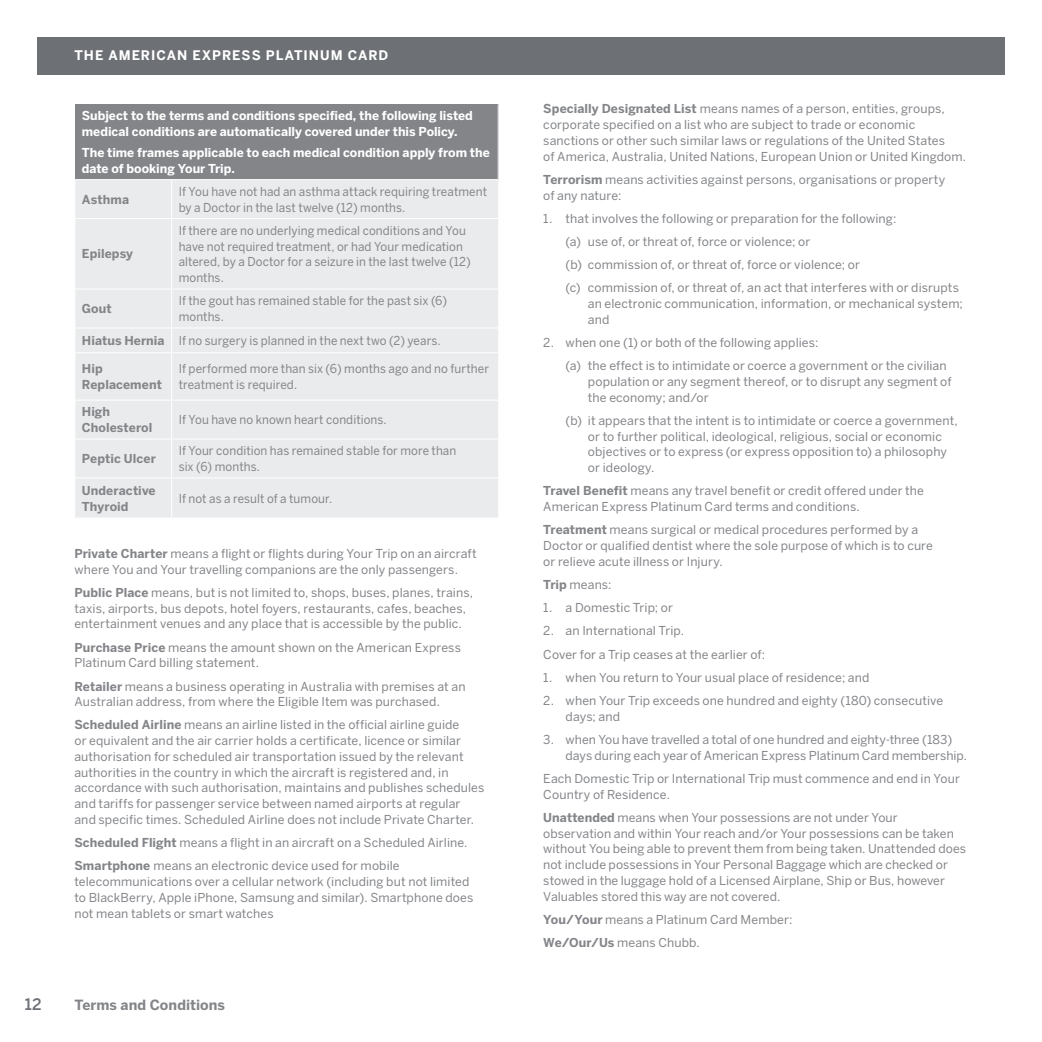
<style>
.page{position:relative;width:1042px;height:1042px;background:#fff}
.page>*{position:absolute;margin:0;border:0;box-sizing:border-box;transform-origin:0 0}
.t1{font:500 15.75px "Benton Sans";color:#6d7075}
.t2{font:700 14px "Benton Sans";letter-spacing:.005em;color:#838589}
.t3{font:700 13.12px "Benton Sans";letter-spacing:.075em;color:#fff}
.t4{font:12.25px/15.8px "Benton Sans";letter-spacing:.005em;color:#838589}
.t5{font:12.25px/15.8px "Benton Sans";letter-spacing:.005em;color:#838589;scale:.95 1}
.t6{font:700 12.25px/15.8px "Benton Sans";letter-spacing:-.005em;color:#fff}
.t7{font:700 12.25px/15.8px "Benton Sans";letter-spacing:.005em;color:#838589}
.s1{font-weight:700}
</style>
<div class="page">
<div style="left:37px;top:37px;width:968px;height:37px;background:#6d7075"></div>
<div style="left:75px;top:104px;width:423px;height:76px;background:#838589"></div>
<div style="left:75px;top:180px;width:423px;height:338px;background:#e9ebec"></div>
<hr style="left:74px;top:179px;width:425px;height:1px;background:#fff">
<hr style="left:74px;top:218px;width:424px;height:1px;background:#fff">
<hr style="left:74px;top:289px;width:424px;height:1px;background:#fff">
<hr style="left:74px;top:327px;width:424px;height:1px;background:#fff">
<hr style="left:74px;top:352px;width:98px;height:1px;background:#fff">
<hr style="left:74px;top:400px;width:98px;height:1px;background:#fff">
<hr style="left:74px;top:438px;width:98px;height:1px;background:#fff">
<hr style="left:74px;top:477px;width:98px;height:1px;background:#fff">
<hr style="left:172px;top:352px;width:326px;height:1px;background:#fff">
<hr style="left:172px;top:400px;width:326px;height:1px;background:#fff">
<hr style="left:172px;top:438px;width:326px;height:1px;background:#fff">
<hr style="left:172px;top:477px;width:326px;height:1px;background:#fff">
<hr style="left:171px;top:180px;width:1px;height:38px;background:#fff">
<hr style="left:171px;top:219px;width:1px;height:70px;background:#fff">
<hr style="left:171px;top:289px;width:1px;height:38px;background:#fff">
<svg style="left:171px;top:328px;width:1px;height:24px"></svg>
<hr style="left:171px;top:353px;width:1px;height:47px;background:#fff">
<hr style="left:171px;top:400px;width:1px;height:38px;background:#fff">
<hr style="left:171px;top:439px;width:1px;height:38px;background:#fff">
<hr style="left:171px;top:478px;width:1px;height:40px;background:#fff">
<p class="t3" style="left:74px;top:49px;width:315px">THE AMERICAN EXPRESS PLATINUM CARD</p>
<p class="t6" style="left:82px;top:109px;width:392px">Subject to the terms and conditions specified, the following listed medical conditions are automatically covered under this Policy.</p>
<p class="t6" style="left:82px;top:145px;width:409px">The time frames applicable to each medical condition apply from the date of booking Your Trip.</p>
<p class="t7" style="left:82px;top:192px;width:49px">Asthma</p>
<p class="t5" style="left:179px;top:184px;width:326px">If You have not had an asthma attack requiring treatment by a Doctor in the last twelve (12) months.</p>
<p class="t7" style="left:82px;top:247px;width:53px">Epilepsy</p>
<p class="t5" style="left:179px;top:223px;width:309px">If there are no underlying medical conditions and You have not required treatment, or had Your medication altered, by a Doctor for a seizure in the last twelve (12) months.</p>
<p class="t7" style="left:82px;top:302px;width:31px">Gout</p>
<p class="t5" style="left:179px;top:294px;width:284px">If the gout has remained stable for the past six (6) months.</p>
<p class="t5" style="left:82px;top:334px;width:379px"><span class="s1">Hiatus Hernia</span> If no surgery is planned in the next two (2) years.</p>
<p class="t7" style="left:82px;top:362px;width:82px">Hip<br>Replacement</p>
<p class="t5" style="left:179px;top:362px;width:328px">If performed more than six (6) months ago and no further treatment is required.</p>
<p class="t7" style="left:82px;top:405px;width:72px">High<br>Cholesterol</p>
<p class="t5" style="left:179px;top:413px;width:220px">If You have no known heart conditions.</p>
<p class="t7" style="left:82px;top:452px;width:75px">Peptic Ulcer</p>
<p class="t5" style="left:179px;top:444px;width:294px">If Your condition has remained stable for more than six (6) months.</p>
<p class="t7" style="left:82px;top:483px;width:75px">Underactive<br>Thyroid</p>
<p class="t5" style="left:179px;top:491px;width:163px">If not as a result of a tumour.</p>
<p class="t4" style="left:74px;top:546px;width:404px"><span class="s1">Private Charter</span> means a flight or flights during Your Trip on an aircraft where You and Your travelling companions are the only passengers.</p>
<p class="t4" style="left:74px;top:585px;width:400px"><span class="s1">Public Place</span> means, but is not limited to, shops, buses, planes, trains, taxis, airports, bus depots, hotel foyers, restaurants, cafes, beaches, entertainment venues and any place that is accessible by the public.</p>
<p class="t4" style="left:74px;top:640px;width:388px"><span class="s1">Purchase Price</span> means the amount shown on the American Express<br>Platinum Card billing statement.</p>
<p class="t4" style="left:74px;top:679px;width:393px"><span class="s1">Retailer</span> means a business operating in Australia with premises at an<br>Australian address, from where the Eligible Item was purchased.</p>
<p class="t4" style="left:74px;top:718px;width:411px"><span class="s1">Scheduled Airline</span> means an airline listed in the official airline guide<br>or equivalent and the air carrier holds a certificate, licence or similar authorisation for scheduled air transportation issued by the relevant authorities in the country in which the aircraft is registered and, in accordance with such authorisation, maintains and publishes schedules and tariffs for passenger service between named airports at regular and specific times. Scheduled Airline does not include Private Charter.</p>
<p class="t4" style="left:74px;top:832px;width:395px;line-height:23.3px"><span class="s1">Scheduled Flight</span> means a flight in an aircraft on a Scheduled Airline.<br><span class="s1">Smartphone</span> means an electronic device used for mobile</p>
<p class="t4" style="left:74px;top:875px;width:400px">telecommunications over a cellular network (including but not limited to BlackBerry, Apple iPhone, Samsung and similar). Smartphone does not mean tablets or smart watches</p>
<p class="t1" style="left:25px;top:997px;width:19px">12</p>
<p class="t2" style="left:74px;top:998px;width:152px">Terms and Conditions</p>
<p class="t4" style="left:543px;top:102px;width:424px"><span class="s1">Specially Designated List</span> means names of a person, entities, groups, corporate specified on a list who are subject to trade or economic sanctions or other such similar laws or regulations of the United States<br>of America, Australia, United Nations, European Union or United Kingdom.</p>
<p class="t4" style="left:543px;top:172px;width:403px"><span class="s1">Terrorism</span> means activities against persons, organisations or property of any nature:</p>
<p class="t4" style="left:566px;top:208px;width:395px;line-height:23.3px;text-indent:-22px">1. that involves the following or preparation for the following:<br>(a) use of, or threat of, force or violence; or<br>(b) commission of, or threat of, force or violence; or<br>(c) commission of, or threat of, an act that interferes with or disrupts</p>
<p class="t4" style="left:588px;top:297px;width:376px">an electronic communication, information, or mechanical system; and</p>
<p class="t4" style="left:566px;top:332px;width:382px;line-height:23.3px;text-indent:-22px">2. when one (1) or both of the following applies:<br>(a) the effect is to intimidate or coerce a government or the civilian</p>
<p class="t4" style="left:588px;top:375px;width:365px">population or any segment thereof, or to disrupt any segment of the economy; and/or</p>
<p class="t4" style="left:588px;top:414px;width:371px;text-indent:-22px">(b) it appears that the intent is to intimidate or coerce a government, or to further political, ideological, religious, social or economic objectives or to express (or express opposition to) a philosophy or ideology.</p>
<p class="t4" style="left:543px;top:484px;width:382px"><span class="s1">Travel Benefit</span> means any travel benefit or credit offered under the<br>American Express Platinum Card terms and conditions.</p>
<p class="t4" style="left:543px;top:523px;width:391px"><span class="s1">Treatment</span> means surgical or medical procedures performed by a<br>Doctor or qualified dentist where the sole purpose of which is to cure or relieve acute illness or Injury.</p>
<p class="t4" style="left:543px;top:578px;width:70px"><span class="s1">Trip</span> means:</p>
<p class="t4" style="left:543px;top:601px;width:131px">1. a Domestic Trip; or</p>
<p class="t4" style="left:543px;top:620px;width:223px;line-height:23.3px">2. an International Trip.<br>Cover for a Trip ceases at the earlier of:</p>
<p class="t4" style="left:543px;top:670px;width:328px">1. when You return to Your usual place of residence; and</p>
<p class="t4" style="left:566px;top:694px;width:379px;text-indent:-22px">2. when Your Trip exceeds one hundred and eighty (180) consecutive days; and</p>
<p class="t4" style="left:566px;top:732px;width:403px;text-indent:-22px">3. when You have travelled a total of one hundred and eighty-three (183) days during each year of American Express Platinum Card membership.</p>
<p class="t4" style="left:543px;top:771px;width:418px">Each Domestic Trip or International Trip must commence and end in Your<br>Country of Residence.</p>
<p class="t4" style="left:543px;top:810px;width:424px"><span class="s1">Unattended</span> means when Your possessions are not under Your observation and within Your reach and/or Your possessions can be taken without You being able to prevent them from being taken. Unattended does not include possessions in Your Personal Baggage which are checked or stowed in the luggage hold of a Licensed Airplane, Ship or Bus, however Valuables stored this way are not covered.</p>
<p class="t4" style="left:543px;top:909px;width:251px;line-height:23.3px"><span class="s1">You/Your</span> means a Platinum Card Member:<br><span class="s1">We/Our/Us</span> means Chubb.</p>
</div>
